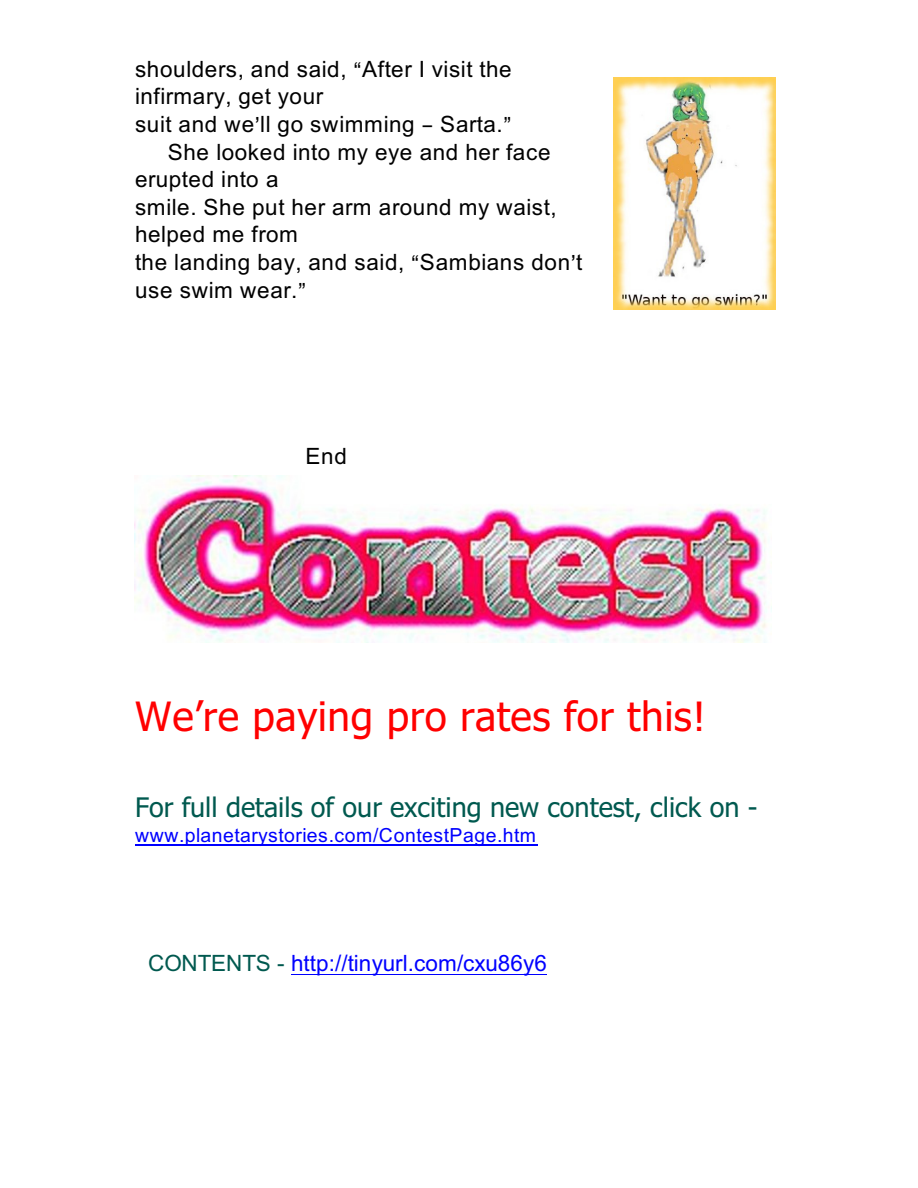
<style>
.page{position:relative;width:918px;height:1188px;background:#fff}
.page>*{position:absolute;margin:0;border:0;box-sizing:border-box;transform-origin:0 0}
.t1{font:40.5px "Tahoma";letter-spacing:.01em;color:#f00}
.t2{font:27px "Tahoma";color:#00594f}
.t3{font:22.5px "Arial";letter-spacing:.03em;color:#000}
.t4{font:22.5px "Arial";color:#00f}
.t5{font:19.5px "Arial";letter-spacing:.025em;color:#00f}
.s1{color:#00594f}
</style>
<div class="page">
<hr style="left:135px;top:845px;width:402px;height:1px;background:#00f">
<hr style="left:291px;top:974px;width:256px;height:1px;background:#00f">
<img style="left:613px;top:77px;width:162px;height:232px">
<img style="left:135px;top:475px;width:632px;height:168px">
<p class="t3" style="left:135px;top:60px;width:378px">shoulders, and said, After I visit the</p>
<p class="t3" style="left:135px;top:88px;width:190px">infirmary, get your</p>
<p class="t3" style="left:135px;top:115px;width:369px">suit and we ll go swimming Sarta.</p>
<p class="t3" style="left:168px;top:143px;width:384px">She looked into my eye and her face</p>
<p class="t3" style="left:135px;top:171px;width:145px">erupted into a</p>
<p class="t3" style="left:135px;top:198px;width:423px">smile. She put her arm around my waist,</p>
<p class="t3" style="left:135px;top:226px;width:165px">helped me from</p>
<p class="t3" style="left:135px;top:254px;width:449px">the landing bay, and said, Sambians don t</p>
<p class="t3" style="left:135px;top:282px;width:164px">use swim wear.</p>
<p class="t3" style="left:305px;top:447px;width:43px">End</p>
<h1 class="t1" style="left:135px;top:700px;width:572px">We’re paying pro rates for this!</h1>
<p class="t2" style="left:135px;top:796px;width:624px">For full details of our exciting new contest, click on -</p>
<p class="t5" style="left:135px;top:828px;width:403px">www.planetarystories.com/ContestPage.htm</p>
<p class="t4" style="left:148px;top:955px;width:400px"><span class="s1">CONTENTS -</span> http://tinyurl.com/cxu86y6</p>
</div>
